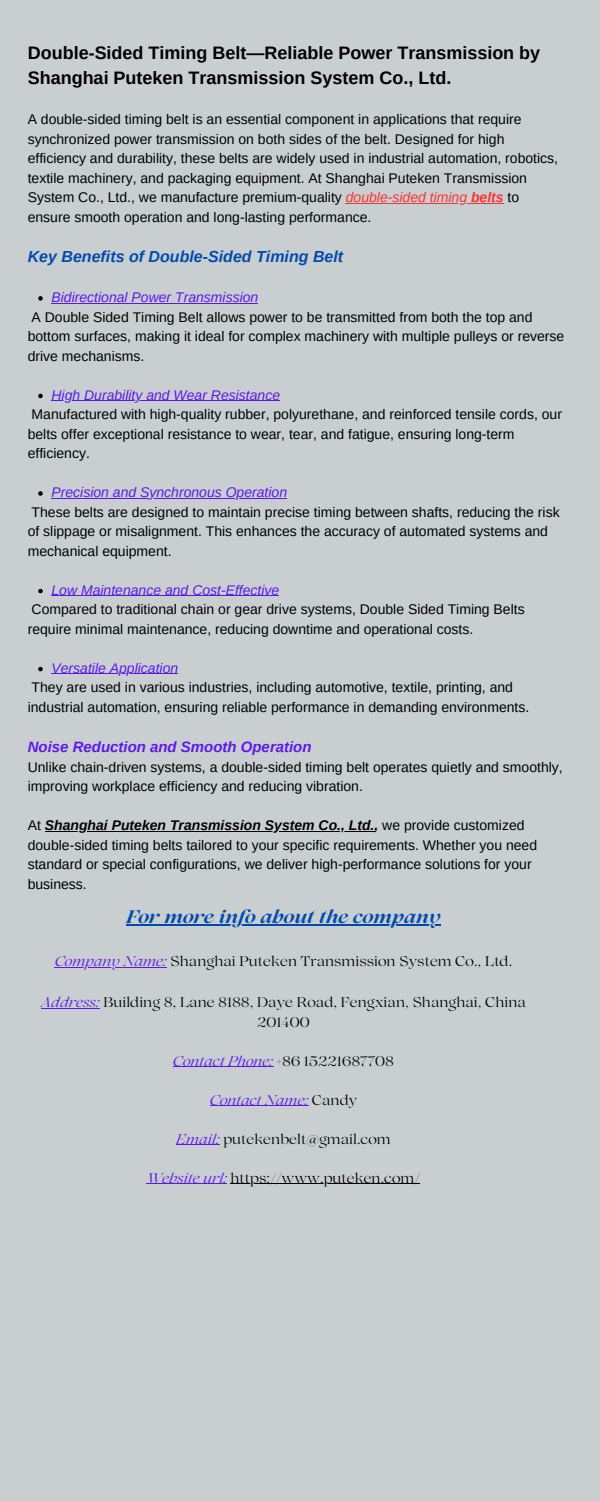
<style>
.page{position:relative;width:600px;height:1501px;background:#fff}
.page>*{position:absolute;margin:0;border:0;box-sizing:border-box;transform-origin:0 0}
.t1{font:700 18px/24.8px "Arimo";color:#000}
.t2{font:italic 700 18px "Lovelace";color:#004aad}
.t3{font:italic 700 16px "Arimo";color:#004aad}
.t4{font:italic 700 15px "Arimo";color:#5e17eb}
.t5{font:14px/19.5px "Arimo";color:#000}
.t6{font:14px/19.5px "Lovelace";color:#000;text-align:center}
.t7{font:italic 14px "Arimo";color:#5e17eb}
.t8{font:italic 14px "Lovelace";color:#5e17eb}
.s1{font-style:italic;color:#ff3131}
.s2{font-weight:700;font-style:italic;color:#ff3131}
.s3{font-weight:700;font-style:italic}
.s4{font-style:italic;color:#5e17eb}
.s5{font-style:normal;color:#000}
</style>
<div class="page">
<div style="left:0;top:0;width:600px;height:1500px;background:#c9cfd1"></div>
<hr style="left:346px;top:203px;width:121px;height:1px;background:#ff3131">
<hr style="left:467px;top:203px;width:37px;height:1px;background:#ff3131">
<svg style="left:38px;top:296px;width:5px;height:4px"></svg>
<hr style="left:52px;top:303px;width:206px;height:1px;background:#5e17eb">
<svg style="left:38px;top:393px;width:5px;height:5px"></svg>
<hr style="left:52px;top:400px;width:228px;height:1px;background:#5e17eb">
<svg style="left:38px;top:491px;width:5px;height:4px"></svg>
<hr style="left:52px;top:498px;width:235px;height:1px;background:#5e17eb">
<svg style="left:38px;top:588px;width:5px;height:5px"></svg>
<hr style="left:52px;top:595px;width:227px;height:1px;background:#5e17eb">
<svg style="left:38px;top:666px;width:5px;height:5px"></svg>
<hr style="left:52px;top:673px;width:126px;height:1px;background:#5e17eb">
<hr style="left:45px;top:831px;width:330px;height:1px;background:#000">
<hr style="left:126px;top:924px;width:315px;height:2px;background:#004aad">
<hr style="left:55px;top:966px;width:112px;height:1px;background:#5e17eb">
<hr style="left:41px;top:1007px;width:59px;height:1px;background:#5e17eb">
<hr style="left:173px;top:1066px;width:100px;height:1px;background:#5e17eb">
<hr style="left:210px;top:1105px;width:98px;height:1px;background:#5e17eb">
<hr style="left:176px;top:1144px;width:44px;height:1px;background:#5e17eb">
<hr style="left:147px;top:1183px;width:80px;height:1px;background:#5e17eb">
<hr style="left:231px;top:1183px;width:189px;height:1px;background:#000">
<p class="t1" style="left:28px;top:40px;width:514px">Double-Sided Timing Belt—Reliable Power Transmission by<br>Shanghai Puteken Transmission System Co., Ltd.</p>
<p class="t5" style="left:28px;top:110px;width:532px">A double-sided timing belt is an essential component in applications that require synchronized power transmission on both sides of the belt. Designed for high efficiency and durability, these belts are widely used in industrial automation, robotics, textile machinery, and packaging equipment. At Shanghai Puteken Transmission System Co., Ltd., we manufacture premium-quality <span class="s1">double-sided timing</span> <span class="s2">belts</span> to ensure smooth operation and long-lasting performance.</p>
<p class="t3" style="left:28px;top:248px;width:317px">Key Benefits of Double-Sided Timing Belt</p>
<p class="t7" style="left:52px;top:289px;width:208px">Bidirectional Power Transmission</p>
<p class="t5" style="left:28px;top:307px;width:538px">A Double Sided Timing Belt allows power to be transmitted from both the top and bottom surfaces, making it ideal for complex machinery with multiple pulleys or reverse drive mechanisms.</p>
<p class="t7" style="left:52px;top:387px;width:230px">High Durability and Wear Resistance</p>
<p class="t5" style="left:28px;top:404px;width:536px">Manufactured with high-quality rubber, polyurethane, and reinforced tensile cords, our belts offer exceptional resistance to wear, tear, and fatigue, ensuring long-term efficiency.</p>
<p class="t7" style="left:52px;top:484px;width:237px">Precision and Synchronous Operation</p>
<p class="t5" style="left:28px;top:502px;width:533px">These belts are designed to maintain precise timing between shafts, reducing the risk of slippage or misalignment. This enhances the accuracy of automated systems and mechanical equipment.</p>
<p class="t7" style="left:52px;top:582px;width:229px">Low Maintenance and Cost-Effective</p>
<p class="t5" style="left:28px;top:599px;width:498px">Compared to traditional chain or gear drive systems, Double Sided Timing Belts require minimal maintenance, reducing downtime and operational costs.</p>
<p class="t7" style="left:52px;top:660px;width:128px">Versatile Application</p>
<p class="t5" style="left:28px;top:677px;width:503px">They are used in various industries, including automotive, textile, printing, and industrial automation, ensuring reliable performance in demanding environments.</p>
<p class="t4" style="left:28px;top:738px;width:285px">Noise Reduction and Smooth Operation</p>
<p class="t5" style="left:28px;top:757px;width:537px">Unlike chain-driven systems, a double-sided timing belt operates quietly and smoothly, improving workplace efficiency and reducing vibration.</p>
<p class="t5" style="left:28px;top:815px;width:511px">At <span class="s3">Shanghai Puteken Transmission System Co., Ltd.,</span> we provide customized double-sided timing belts tailored to your specific requirements. Whether you need standard or special configurations, we deliver high-performance solutions for your business.</p>
<p class="t2" style="left:126px;top:910px;width:316px">For more info about the company</p>
<p class="t6" style="left:55px;top:952px;width:459px"><span class="s4">Company Name:</span> Shanghai Puteken Transmission System Co., Ltd.</p>
<p class="t6" style="left:41px;top:993px;width:486px"><span class="s4">Address:</span> Building 8, Lane 8188, Daye Road, Fengxian, Shanghai, China<br>201400</p>
<p class="t6" style="left:173px;top:1052px;width:223px"><span class="s4">Contact Phone:</span> +86 15221687708</p>
<p class="t8" style="left:210px;top:1094px;width:149px">Contact Name: <span class="s5">Candy</span></p>
<p class="t6" style="left:176px;top:1130px;width:216px"><span class="s4">Email:</span> putekenbelt@gmail.com</p>
<p class="t6" style="left:147px;top:1169px;width:275px"><span class="s4">Website url:</span> https://www.puteken.com/</p>
</div>
